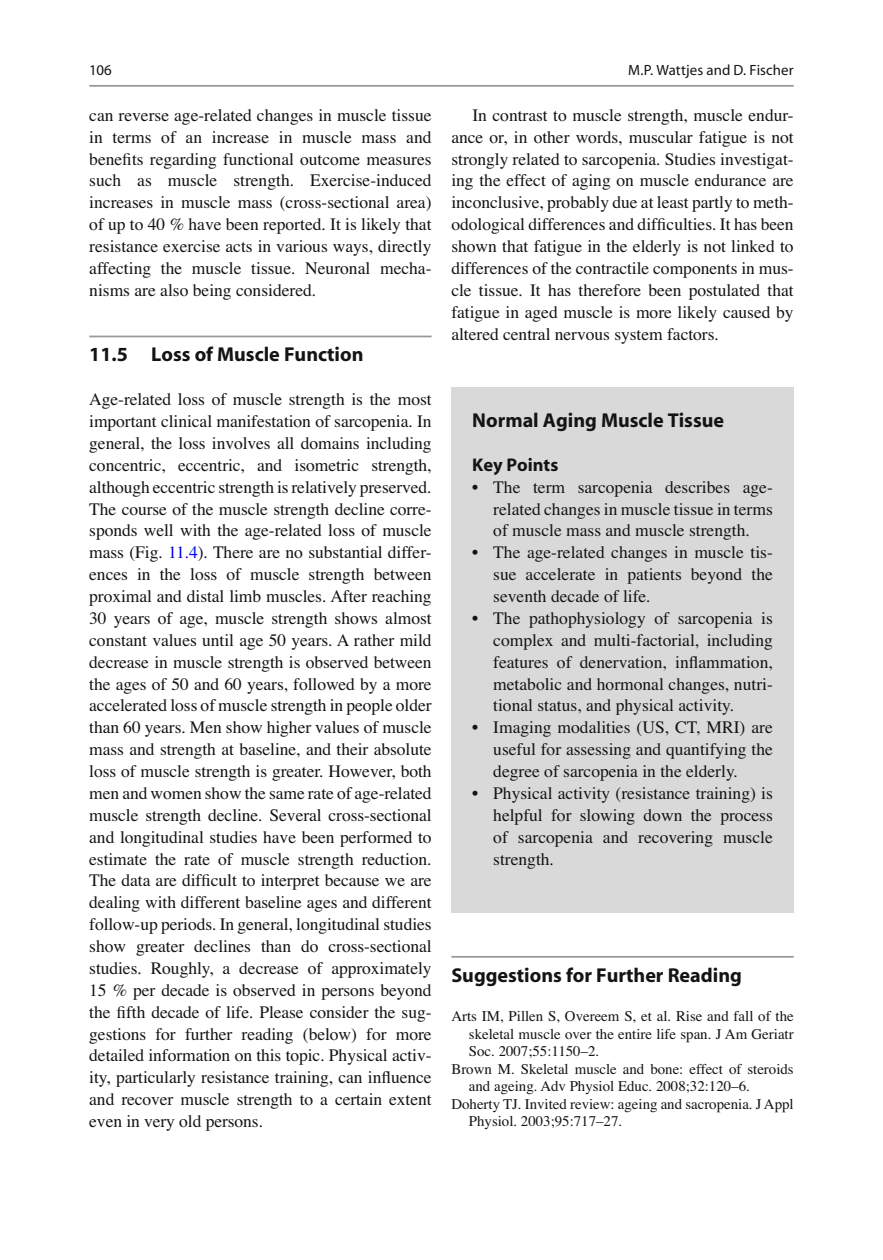
<style>
.page{position:relative;width:883px;height:1260px;background:#fff}
.page>*{position:absolute;margin:0;border:0;box-sizing:border-box;transform-origin:0 0}
.t1{font:700 20.12px "Myriad";color:#131413}
.t2{font:700 18.38px "Myriad";color:#131413}
.t3{font:17.5px/21.9px "Times";color:#131413;text-align:justify}
.t4{font:14.88px "Times";color:#131413}
.t5{font:14.88px "Myriad";letter-spacing:.005em;color:#131413}
.s1{color:#00f}
</style>
<div class="page">
<hr style="left:89px;top:85px;width:705px;height:2px;background:#989898">
<hr style="left:89px;top:336px;width:343px;height:1px;background:#989898">
<hr style="left:451px;top:956px;width:343px;height:2px;background:#989898">
<div style="left:451px;top:387px;width:343px;height:526px;background:#d9d9d9"></div>
<p class="t5" style="left:89px;top:64px;width:24px">106</p>
<p class="t5" style="left:628px;top:64px;width:167px">M.P. Wattjes and D. Fischer</p>
<p class="t3" style="left:89px;top:106px;width:344px">can reverse age-related changes in muscle tissue in terms of an increase in muscle mass and bene fi ts regarding functional outcome measures such as muscle strength. Exercise-induced increases in muscle mass (cross-sectional area) of up to 40 % have been reported. It is likely that resistance exercise acts in various ways, directly affecting the muscle tissue. Neuronal mecha&shy;nisms are also being considered.</p>
<p class="t3" style="left:451px;top:106px;width:344px;text-indent:21px">In contrast to muscle strength, muscle endur&shy;ance or, in other words, muscular fatigue is not strongly related to sarcopenia. Studies investigat&shy;ing the effect of aging on muscle endurance are inconclusive, probably due at least partly to meth&shy;odological differences and dif fi culties. It has been shown that fatigue in the elderly is not linked to differences of the contractile components in mus&shy;cle tissue. It has therefore been postulated that fatigue in aged muscle is more likely caused by altered central nervous system factors.</p>
<p class="t1" style="left:89px;top:347px;width:276px">11.5 Loss of Muscle Function</p>
<p class="t3" style="left:89px;top:390px;width:344px">Age-related loss of muscle strength is the most important clinical manifestation of sarcopenia. In general, the loss involves all domains including concentric, eccentric, and isometric strength, although eccentric strength is relatively preserved.<br>The course of the muscle strength decline corre&shy;sponds well with the age-related loss of muscle mass (Fig. <span class="s1">11.4</span> ). There are no substantial differ&shy;ences in the loss of muscle strength between proximal and distal limb muscles. After reaching 30 years of age, muscle strength shows almost constant values until age 50 years. A rather mild decrease in muscle strength is observed between the ages of 50 and 60 years, followed by a more accelerated loss of muscle strength in people older than 60 years. Men show higher values of muscle mass and strength at baseline, and their absolute loss of muscle strength is greater. However, both men and women show the same rate of age-related muscle strength decline. Several cross-sectional and longitudinal studies have been performed to estimate the rate of muscle strength reduction.<br>The data are dif fi cult to interpret because we are dealing with different baseline ages and different follow-up periods. In general, longitudinal studies show greater declines than do cross-sectional studies. Roughly, a decrease of approximately 15 % per decade is observed in persons beyond the fi fth decade of life. Please consider the sug&shy;gestions for further reading (below) for more detailed information on this topic. Physical activ&shy;ity, particularly resistance training, can in fl uence and recover muscle strength to a certain extent even in very old persons.</p>
<p class="t1" style="left:472px;top:413px;width:253px">Normal Aging Muscle Tissue</p>
<p class="t2" style="left:472px;top:458px;width:88px">Key Points</p>
<p class="t3" style="left:493px;top:478px;width:281px;text-indent:-21px">• The term sarcopenia describes age&shy;related changes in muscle tissue in terms of muscle mass and muscle strength.</p>
<p class="t3" style="left:493px;top:543px;width:281px;text-indent:-21px">• The age-related changes in muscle tis&shy;sue accelerate in patients beyond the seventh decade of life.</p>
<p class="t3" style="left:493px;top:609px;width:281px;text-indent:-21px">• The pathophysiology of sarcopenia is complex and multi-factorial, including features of denervation, in fl ammation, metabolic and hormonal changes, nutri&shy;tional status, and physical activity.</p>
<p class="t3" style="left:493px;top:718px;width:281px;text-indent:-21px">• Imaging modalities (US, CT, MRI) are useful for assessing and quantifying the degree of sarcopenia in the elderly.</p>
<p class="t3" style="left:493px;top:784px;width:281px;text-indent:-21px">• Physical activity (resistance training) is helpful for slowing down the process of sarcopenia and recovering muscle strength.</p>
<p class="t1" style="left:451px;top:967px;width:292px">Suggestions for Further Reading</p>
<p class="t4" style="left:451px;top:1011px;width:344px">Arts IM, Pillen S, Overeem S, et al. Rise and fall of the</p>
<p class="t4" style="left:469px;top:1028px;width:326px">skeletal muscle over the entire life span. J Am Geriatr</p>
<p class="t4" style="left:469px;top:1046px;width:132px">Soc. 2007;55:1150–2.</p>
<p class="t4" style="left:451px;top:1063px;width:344px">Brown M. Skeletal muscle and bone: effect of steroids</p>
<p class="t4" style="left:469px;top:1081px;width:282px">and ageing. Adv Physiol Educ. 2008;32:120–6.</p>
<p class="t4" style="left:451px;top:1098px;width:344px">Doherty TJ. Invited review: ageing and sacropenia. J Appl</p>
<p class="t4" style="left:469px;top:1116px;width:155px">Physiol. 2003;95:717–27.</p>
</div>
